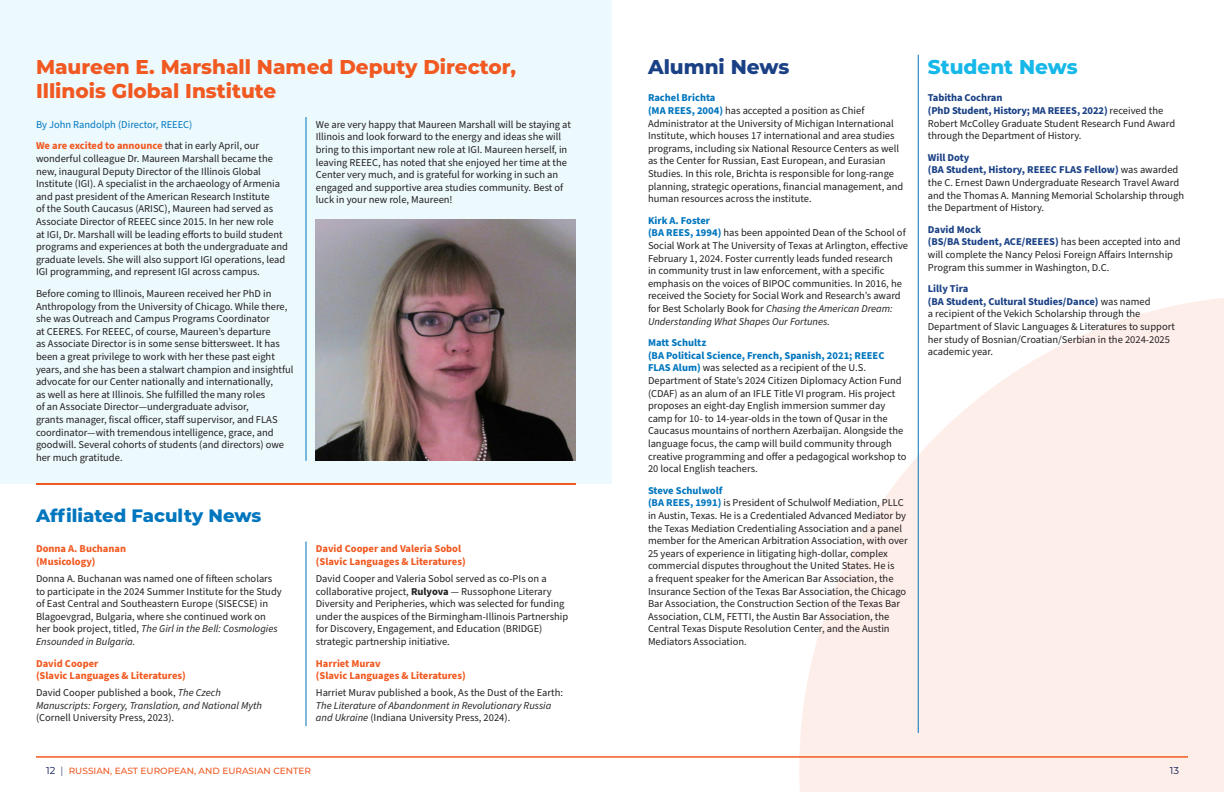
<style>
.page{position:relative;width:1224px;height:792px;background:#fff}
.page>*{position:absolute;margin:0;border:0;box-sizing:border-box;transform-origin:0 0}
.t1{font:800 20px "Montserrat";color:#f15921}
.t2{font:800 20px "Montserrat";color:#16b8e9}
.t3{font:800 20px "Montserrat";color:#1a4185}
.t4{font:800 18px "Montserrat";color:#0076be}
.t5{font:10.5px/12.6px "Source Sans Pro";color:#231f20}
.t6{font:700 10.5px/12.6px "Source Sans Pro";color:#f15921}
.t7{font:10.5px "Source Sans Pro";color:#0076be}
.t8{font:10px "Montserrat";color:#091855}
.t9{font:500 9px "Montserrat";color:#f15921}
.s1{font-weight:700;color:#f15921}
.s2{font-style:italic}
.s3{font-weight:700}
.s4{font-weight:400;font-size:10px;color:#091855}
.s5{font-weight:300;font-size:10px;color:#091855}
.s6{font-weight:700;color:#0076be}
.s7{font-weight:700;color:#1a4185}
</style>
<div class="page">
<svg style="left:799px;top:295px;width:425px;height:497px;fill:#fdeee9"></svg>
<div style="left:0;top:0;width:612px;height:484px;background:#ecf9fd"></div>
<hr style="left:306px;top:117px;width:1px;height:344px;background:#0076be">
<hr style="left:306px;top:541px;width:1px;height:185px;background:#0076be">
<img style="left:316px;top:219px;width:260px;height:242px">
<hr style="left:36px;top:483px;width:540px;height:2px;background:#f15921">
<hr style="left:918px;top:55px;width:1px;height:678px;background:#0076be">
<hr style="left:36px;top:756px;width:1152px;height:2px;background:#f15921">
<p class="t1" style="left:36px;top:52px;width:482px">Maureen E. Marshall Named Deputy Director,</p>
<p class="t1" style="left:36px;top:76px;width:242px">Illinois Global Institute</p>
<p class="t7" style="left:36px;top:117px;width:158px">By John Randolph (Director, REEEC)</p>
<p class="t5" style="left:36px;top:140px;width:253px"><span class="s1">We are excited to announce</span> that in early April, our wonderful colleague Dr. Maureen Marshall became the new, inaugural Deputy Director of the Illinois Global Institute (IGI). A specialist in the archaeology of Armenia and past president of the American Research Institute<br>of the South Caucasus (ARISC), Maureen had served as Associate Director of REEEC since 2015. In her new role<br>at IGI, Dr. Marshall will be leading efforts to build student programs and experiences at both the undergraduate and graduate levels. She will also support IGI operations, lead IGI programming, and represent IGI across campus.</p>
<p class="t5" style="left:36px;top:288px;width:259px">Before coming to Illinois, Maureen received her PhD in Anthropology from the University of Chicago. While there, she was Outreach and Campus Programs Coordinator<br>at CEERES. For REEEC, of course, Maureen’s departure<br>as Associate Director is in some sense bittersweet. It has been a great privilege to work with her these past eight years, and she has been a stalwart champion and insightful advocate for our Center nationally and internationally,<br>as well as here at Illinois. She fulfilled the many roles<br>of an Associate Director—undergraduate advisor,<br>grants manager, fiscal officer, staff supervisor, and FLAS coordinator—with tremendous intelligence, grace, and goodwill. Several cohorts of students (and directors) owe her much gratitude.</p>
<p class="t5" style="left:316px;top:118px;width:257px">We are very happy that Maureen Marshall will be staying at Illinois and look forward to the energy and ideas she will bring to this important new role at IGI. Maureen herself, in leaving REEEC, has noted that she enjoyed her time at the Center very much, and is grateful for working in such an engaged and supportive area studies community. Best of luck in your new role, Maureen!</p>
<p class="t4" style="left:36px;top:502px;width:227px">Affiliated Faculty News</p>
<p class="t6" style="left:36px;top:543px;width:92px">Donna A. Buchanan (Musicology)</p>
<p class="t5" style="left:36px;top:572px;width:247px">Donna A. Buchanan was named one of fifteen scholars to participate in the 2024 Summer Institute for the Study of East Central and Southeastern Europe (SISECSE) in Blagoevgrad, Bulgaria, where she continued work on her book project, titled, <span class="s2">The Girl in the Bell: Cosmologies Ensounded in Bulgaria.</span></p>
<p class="t6" style="left:36px;top:657px;width:151px">David Cooper<br>(Slavic Languages &amp; Literatures)</p>
<p class="t5" style="left:36px;top:687px;width:228px">David Cooper published a book, <span class="s2">The Czech<br>Manuscripts: Forgery, Translation, and National Myth </span>(Cornell University Press, 2023).</p>
<p class="t6" style="left:316px;top:543px;width:151px">David Cooper and Valeria Sobol (Slavic Languages &amp; Literatures)</p>
<p class="t5" style="left:316px;top:572px;width:254px">David Cooper and Valeria Sobol served as co-PIs on a collaborative project, <span class="s3">Rulyova</span> — Russophone Literary Diversity and Peripheries, which was selected for funding under the auspices of the Birmingham-Illinois Partnership for Discovery, Engagement, and Education (BRIDGE) strategic partnership initiative.</p>
<p class="t6" style="left:316px;top:657px;width:151px">Harriet Murav<br>(Slavic Languages &amp; Literatures)</p>
<p class="t5" style="left:316px;top:687px;width:249px">Harriet Murav published a book, As the Dust of the Earth:<br><span class="s2">The Literature of Abandonment in Revolutionary Russia and Ukraine</span> (Indiana University Press, 2024).</p>
<p class="t9" style="left:46px;top:764px;width:266px"><span class="s4">12</span> <span class="s5">|</span> RUSSIAN, EAST EUROPEAN, AND EURASIAN CENTER</p>
<p class="t3" style="left:648px;top:52px;width:143px">Alumni News</p>
<p class="t2" style="left:928px;top:52px;width:151px">Student News</p>
<p class="t5" style="left:648px;top:92px;width:257px"><span class="s6">Rachel Brichta<br>(MA REES, 2004)</span> has accepted a position as Chief Administrator at the University of Michigan International Institute, which houses 17 international and area studies programs, including six National Resource Centers as well as the Center for Russian, East European, and Eurasian Studies. In this role, Brichta is responsible for long-range planning, strategic operations, financial management, and human resources across the institute.</p>
<p class="t5" style="left:648px;top:214px;width:262px"><span class="s6">Kirk A. Foster<br>(BA REES, 1994)</span> has been appointed Dean of the School of Social Work at The University of Texas at Arlington, effective February 1, 2024. Foster currently leads funded research<br>in community trust in law enforcement, with a specific emphasis on the voices of BIPOC communities. In 2016, he received the Society for Social Work and Research’s award for Best Scholarly Book for <span class="s2">Chasing the American Dream:<br>Understanding What Shapes Our Fortunes.</span></p>
<p class="t5" style="left:648px;top:337px;width:260px"><span class="s6">Matt Schultz<br>(BA Political Science, French, Spanish, 2021; REEEC FLAS Alum)</span> was selected as a recipient of the U.S.<br>Department of State’s 2024 Citizen Diplomacy Action Fund (CDAF) as an alum of an IFLE Title VI program. His project proposes an eight-day English immersion summer day camp for 10- to 14-year-olds in the town of Qusar in the Caucasus mountains of northern Azerbaijan. Alongside the language focus, the camp will build community through creative programming and offer a pedagogical workshop to 20 local English teachers.</p>
<p class="t5" style="left:648px;top:484px;width:261px"><span class="s6">Steve Schulwolf<br>(BA REES, 1991)</span> is President of Schulwolf Mediation, PLLC in Austin, Texas. He is a Credentialed Advanced Mediator by the Texas Mediation Credentialing Association and a panel member for the American Arbitration Association, with over 25 years of experience in litigating high-dollar, complex commercial disputes throughout the United States. He is<br>a frequent speaker for the American Bar Association, the Insurance Section of the Texas Bar Association, the Chicago Bar Association, the Construction Section of the Texas Bar Association, CLM, FETTI, the Austin Bar Association, the Central Texas Dispute Resolution Center, and the Austin Mediators Association.</p>
<p class="t5" style="left:928px;top:92px;width:249px"><span class="s7">Tabitha Cochran<br>(PhD Student, History; MA REEES, 2022)</span> received the Robert McColley Graduate Student Research Fund Award through the Department of History.</p>
<p class="t5" style="left:928px;top:151px;width:258px"><span class="s7">Will Doty<br>(BA Student, History, REEEC FLAS Fellow)</span> was awarded the C. Ernest Dawn Undergraduate Research Travel Award and the Thomas A. Manning Memorial Scholarship through the Department of History.</p>
<p class="t5" style="left:928px;top:223px;width:254px"><span class="s7">David Mock<br>(BS/BA Student, ACE/REEES)</span> has been accepted into and will complete the Nancy Pelosi Foreign Affairs Internship Program this summer in Washington, D.C.</p>
<p class="t5" style="left:928px;top:283px;width:249px"><span class="s7">Lilly Tira<br>(BA Student, Cultural Studies/Dance)</span> was named<br>a recipient of the Vekich Scholarship through the Department of Slavic Languages &amp; Literatures to support her study of Bosnian/Croatian/Serbian in the 2024-2025 academic year.</p>
<p class="t8" style="left:1170px;top:763px;width:11px">13</p>
</div>
